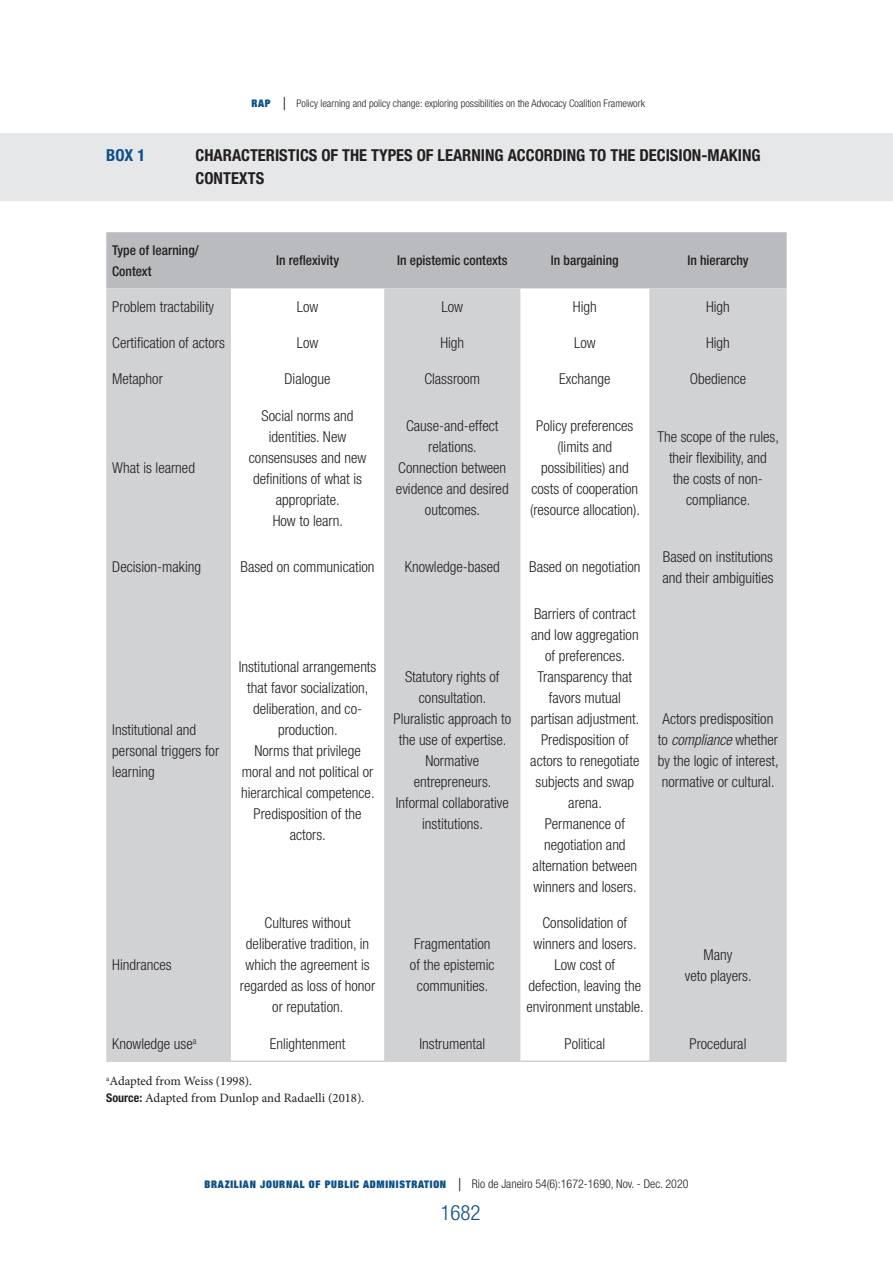
<style>
.page{position:relative;width:893px;height:1263px;background:#fff}
.page>*{position:absolute;margin:0;border:0;box-sizing:border-box;transform-origin:0 0}
.t1{font:300 condensed 21px "Helvetica Neue LT Std";color:#0c4f89}
.tit_tab{font:700 condensed 16.5px/23.1px "Helvetica Neue LT Std";color:#231f20}
.tit_tab-2{font:700 condensed 16.5px "Helvetica Neue LT Std";color:#0c4f89}
.TEXTO_TAB{font:300 condensed 15px/21px "Helvetica Neue LT Std";color:#231f20;text-align:center}
.GARGANTA{font:500 condensed 13.5px/21px "Helvetica Neue LT Std";color:#231f20}
.fonte{font:12.75px "Minion Pro";color:#231f20}
.t2{font:300 condensed 12px "Helvetica Neue LT Std";color:#231f20}
.t3{font:300 condensed 10.5px "Helvetica Neue LT Std";color:#231f20}
.s1{font-family:"Helvetica Neue";font-weight:900;font-stretch:expanded;color:#0c4f89}
.s2{font-size:18px}
.s3{font-style:italic}
.s4{font-family:"Helvetica Neue LT Std";font-weight:700;font-stretch:condensed;font-size:12px}
.s5{font-family:"Helvetica Neue";font-weight:900;font-stretch:expanded;font-size:10.5px;color:#0c4f89}
</style>
<div class="page">
<div style="left:0;top:133px;width:893px;height:68px;background:#e6e7e9"></div>
<div style="left:106px;top:232px;width:681px;height:56px;background:#babbbe"></div>
<svg style="left:106px;top:288px;width:681px;height:772px;fill:#d1d2d4"></svg>
<hr style="left:106px;top:1060px;width:125px;height:2px;background:#d1d2d4">
<hr style="left:231px;top:1060px;width:153px;height:2px;background:#d1d2d4">
<hr style="left:384px;top:1060px;width:136px;height:2px;background:#d1d2d4">
<hr style="left:520px;top:1060px;width:129px;height:2px;background:#d1d2d4">
<hr style="left:649px;top:1060px;width:138px;height:2px;background:#d1d2d4">
<p class="t3" style="left:251px;top:98px;width:395px"><span class="s1">RAP</span> <span class="s2">|</span> Policy learning and policy change: exploring possibilities on the Advocacy Coalition Framework</p>
<p class="tit_tab-2" style="left:106px;top:145px;width:41px">BOX 1</p>
<p class="tit_tab" style="left:196px;top:143px;width:567px">CHARACTERISTICS OF THE TYPES OF LEARNING ACCORDING TO THE DECISION-MAKING<br>CONTEXTS</p>
<p class="GARGANTA" style="left:112px;top:239px;width:88px">Type of learning/<br>Context</p>
<p class="GARGANTA" style="left:276px;top:250px;width:65px">In reflexivity</p>
<p class="GARGANTA" style="left:397px;top:250px;width:112px">In epistemic contexts</p>
<p class="GARGANTA" style="left:551px;top:250px;width:69px">In bargaining</p>
<p class="GARGANTA" style="left:687px;top:250px;width:63px">In hierarchy</p>
<p class="TEXTO_TAB" style="left:112px;top:296px;width:103px">Problem tractability</p>
<p class="TEXTO_TAB" style="left:297px;top:296px;width:23px">Low</p>
<p class="TEXTO_TAB" style="left:441px;top:296px;width:23px">Low</p>
<p class="TEXTO_TAB" style="left:573px;top:296px;width:25px">High</p>
<p class="TEXTO_TAB" style="left:706px;top:296px;width:25px">High</p>
<p class="TEXTO_TAB" style="left:112px;top:332px;width:114px">Certification of actors</p>
<p class="TEXTO_TAB" style="left:297px;top:332px;width:23px">Low</p>
<p class="TEXTO_TAB" style="left:440px;top:332px;width:25px">High</p>
<p class="TEXTO_TAB" style="left:574px;top:332px;width:23px">Low</p>
<p class="TEXTO_TAB" style="left:706px;top:332px;width:25px">High</p>
<p class="TEXTO_TAB" style="left:112px;top:368px;width:52px">Metaphor</p>
<p class="TEXTO_TAB" style="left:285px;top:368px;width:48px">Dialogue</p>
<p class="TEXTO_TAB" style="left:424px;top:368px;width:57px">Classroom</p>
<p class="TEXTO_TAB" style="left:559px;top:368px;width:53px">Exchange</p>
<p class="TEXTO_TAB" style="left:690px;top:368px;width:58px">Obedience</p>
<p class="TEXTO_TAB" style="left:112px;top:457px;width:84px">What is learned</p>
<p class="TEXTO_TAB" style="left:249px;top:405px;width:119px">Social norms and identities. New consensuses and new definitions of what is appropriate.</p>
<p class="TEXTO_TAB" style="left:273px;top:510px;width:72px">How to learn.</p>
<p class="TEXTO_TAB" style="left:406px;top:415px;width:94px">Cause-and-effect relations.</p>
<p class="TEXTO_TAB" style="left:396px;top:457px;width:114px">Connection between evidence and desired outcomes.</p>
<p class="TEXTO_TAB" style="left:530px;top:415px;width:112px">Policy preferences (limits and possibilities) and costs of cooperation (resource allocation).</p>
<p class="TEXTO_TAB" style="left:657px;top:426px;width:123px">The scope of the rules, their flexibility, and<br>the costs of non&shy;compliance.</p>
<p class="TEXTO_TAB" style="left:112px;top:556px;width:90px">Decision-making</p>
<p class="TEXTO_TAB" style="left:241px;top:556px;width:136px">Based on communication</p>
<p class="TEXTO_TAB" style="left:405px;top:556px;width:96px">Knowledge-based</p>
<p class="TEXTO_TAB" style="left:529px;top:556px;width:113px">Based on negotiation</p>
<p class="TEXTO_TAB" style="left:662px;top:546px;width:113px;text-align:left">Based on institutions and their ambiguities</p>
<p class="TEXTO_TAB" style="left:112px;top:719px;width:108px;text-align:left">Institutional and personal triggers for learning</p>
<p class="TEXTO_TAB" style="left:112px;top:954px;width:61px">Hindrances</p>
<p class="TEXTO_TAB" style="left:239px;top:656px;width:139px">Institutional arrangements that favor socialization, deliberation, and co&shy;production.</p>
<p class="TEXTO_TAB" style="left:241px;top:740px;width:135px">Norms that privilege moral and not political or hierarchical competence.</p>
<p class="TEXTO_TAB" style="left:254px;top:803px;width:109px">Predisposition of the actors.</p>
<p class="TEXTO_TAB" style="left:240px;top:912px;width:137px">Cultures without deliberative tradition, in which the agreement is regarded as loss of honor or reputation.</p>
<p class="TEXTO_TAB" style="left:405px;top:666px;width:96px">Statutory rights of consultation.</p>
<p class="TEXTO_TAB" style="left:393px;top:708px;width:119px">Pluralistic approach to the use of expertise.</p>
<p class="TEXTO_TAB" style="left:414px;top:750px;width:79px">Normative entrepreneurs.</p>
<p class="TEXTO_TAB" style="left:396px;top:792px;width:114px">Informal collaborative institutions.</p>
<p class="TEXTO_TAB" style="left:410px;top:933px;width:86px">Fragmentation of the epistemic communities.</p>
<p class="TEXTO_TAB" style="left:531px;top:603px;width:109px">Barriers of contract and low aggregation of preferences.</p>
<p class="TEXTO_TAB" style="left:531px;top:666px;width:110px">Transparency that favors mutual partisan adjustment.</p>
<p class="TEXTO_TAB" style="left:530px;top:729px;width:111px">Predisposition of actors to renegotiate subjects and swap arena.</p>
<p class="TEXTO_TAB" style="left:533px;top:813px;width:106px">Permanence of negotiation and alternation between winners and losers.</p>
<p class="TEXTO_TAB" style="left:533px;top:912px;width:105px">Consolidation of winners and losers.</p>
<p class="TEXTO_TAB" style="left:526px;top:954px;width:119px">Low cost of<br>defection, leaving the environment unstable.</p>
<p class="TEXTO_TAB" style="left:658px;top:708px;width:122px">Actors predisposition to <span class="s3">compliance</span> whether by the logic of interest, normative or cultural.</p>
<p class="TEXTO_TAB" style="left:703px;top:944px;width:30px">Many</p>
<p class="TEXTO_TAB" style="left:685px;top:965px;width:68px">veto players.</p>
<p class="TEXTO_TAB" style="left:112px;top:1032px;width:86px">Knowledge use<sup>a</sup></p>
<p class="TEXTO_TAB" style="left:270px;top:1032px;width:77px">Enlightenment</p>
<p class="TEXTO_TAB" style="left:419px;top:1032px;width:67px">Instrumental</p>
<p class="TEXTO_TAB" style="left:564px;top:1032px;width:42px">Political</p>
<p class="TEXTO_TAB" style="left:689px;top:1032px;width:58px">Procedural</p>
<p class="fonte" style="left:106px;top:1073px;width:147px"><sup>a</sup>Adapted from Weiss (1998).</p>
<p class="fonte" style="left:106px;top:1089px;width:260px"><span class="s4">Source:</span> Adapted from Dunlop and Radaelli (2018).</p>
<p class="t2" style="left:204px;top:1176px;width:486px"><span class="s5">BRAZILIAN JOURNAL OF PUBLIC ADMINISTRATION</span> <span class="s2">|</span> Rio de Janeiro 54(6):1672-1690, Nov. - Dec. 2020</p>
<h1 class="t1" style="left:440px;top:1200px;width:42px">1682</h1>
</div>
